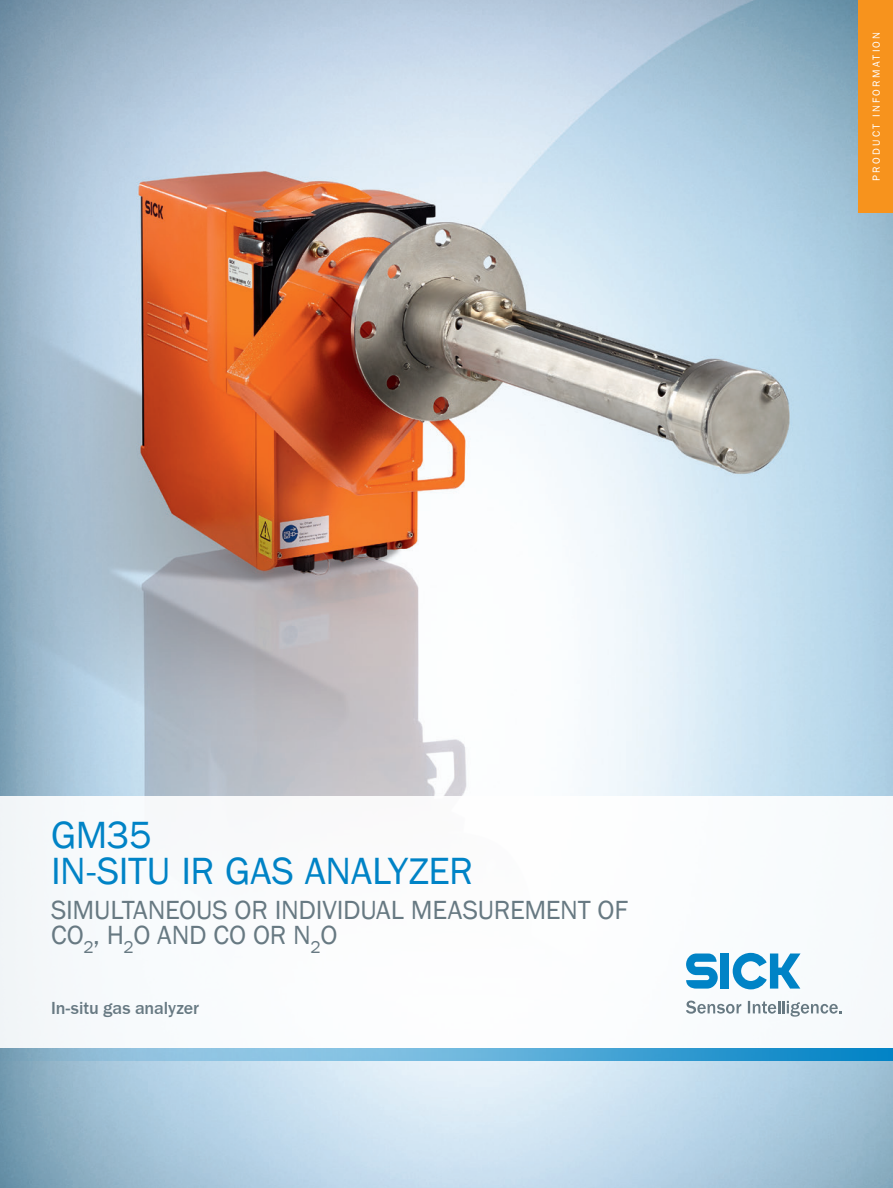
<style>
.page{position:relative;width:893px;height:1188px;background:#fff}
.page>*{position:absolute;margin:0;border:0;box-sizing:border-box;transform-origin:0 0}
.t1{font:39px/36px "SICK Franklin";letter-spacing:-.01em;color:#0083c6}
.t2{font:27px/25.5px "SICK Franklin";letter-spacing:-.01em;color:#677982}
.t3{font:500 18px "SICK Franklin";letter-spacing:-.005em;color:#677982}
.t4{font:10.5px "SICK Franklin";letter-spacing:.215em;color:#fff}
</style>
<div class="page">
<img style="left:0;top:0;width:893px;height:1188px">
<div style="left:859px;top:0;width:34px;height:213px;background:#f7931d"></div>
<div style="left:0;top:796px;width:893px;height:252px;background:#fff"></div>
<svg style="left:0;top:1048px;width:893px;height:12px;background:#5fadd6"></svg>
<svg style="left:686px;top:954px;width:32px;height:35px"></svg>
<div style="left:721px;top:954px;width:8px;height:35px;background:#0083c6"></div>
<svg style="left:733px;top:953px;width:67px;height:36px"></svg>
<svg style="left:686px;top:1001px;width:55px;height:13px"></svg>
<svg style="left:748px;top:1001px;width:94px;height:16px"></svg>
<p class="t4" style="left:870px;top:181px;width:151px;rotate:-90deg">PRODUCT INFORMATION</p>
<h1 class="t1" style="left:51px;top:817px;width:423px">GM35<br>IN-SITU IR GAS ANALYZER</h1>
<p class="t2" style="left:51px;top:897px;width:579px">SIMULTANEOUS OR INDIVIDUAL MEASUREMENT OF<br>CO<sub>2</sub>, H<sub>2</sub>O AND CO OR N<sub>2</sub>O</p>
<p class="t3" style="left:51px;top:997px;width:150px">In-situ gas analyzer</p>
</div>
